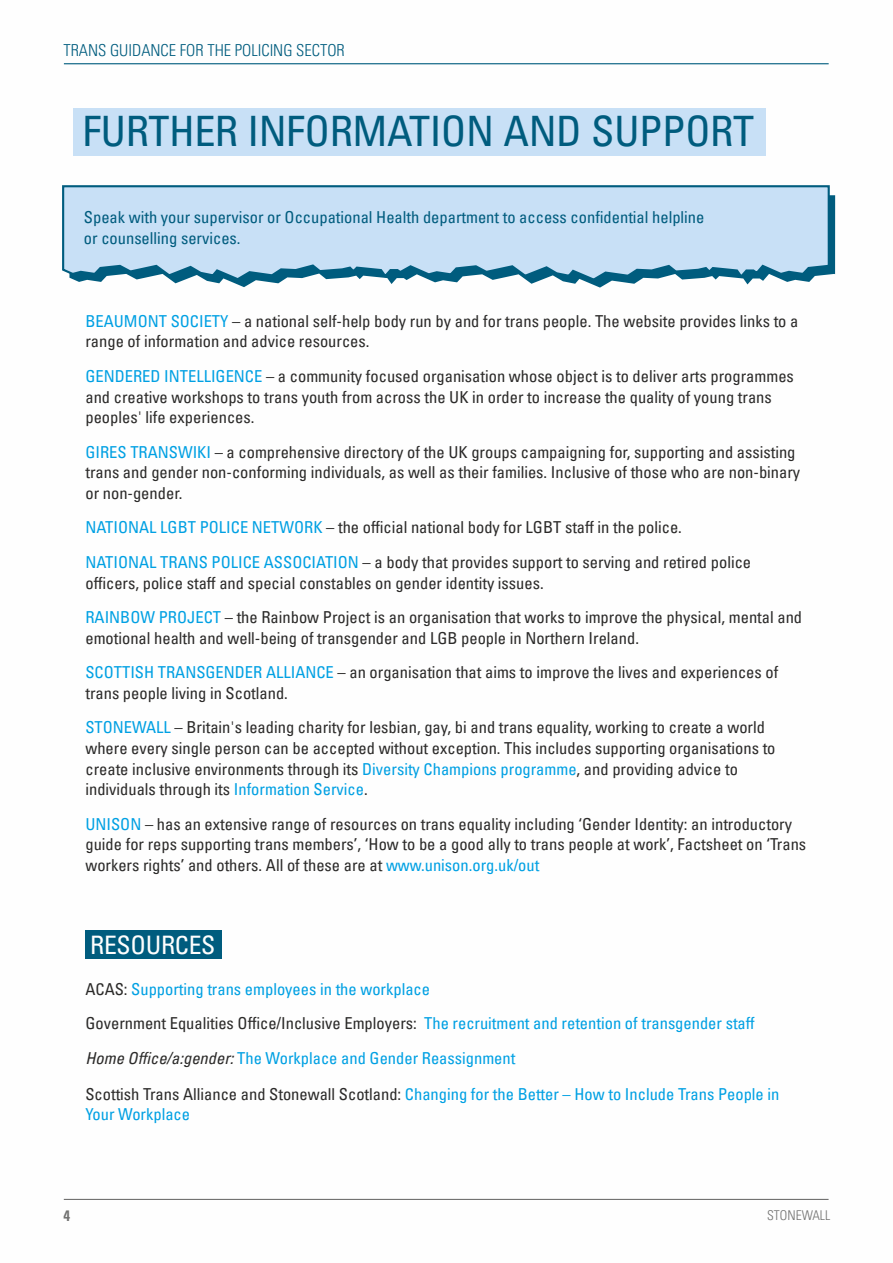
<style>
.page{position:relative;width:893px;height:1263px;background:#fff}
.page>*{position:absolute;margin:0;border:0;box-sizing:border-box;transform-origin:0 0}
.t1{font:condensed 42px "Univers LT Pro";letter-spacing:-.01em;color:#005c7e}
.t2{font:condensed 25.5px "Univers LT Pro";letter-spacing:-.01em;color:#fefefe}
.t3{font:condensed 16.5px/20.5px "Univers LT Pro";color:#2b2a29}
.t4{font:condensed 16.5px/34.8px "Univers LT Pro";color:#00a0e3}
.t5{font:condensed 16.5px/20.5px "Univers LT Pro";color:#005c7e}
.t6{font:300 condensed 16.5px "Univers LT Pro";color:#005c7e}
.t7{font:700 condensed 15px "Univers LT Pro";color:#727271}
.t8{font:300 condensed 13.5px "Univers LT Pro";color:#727271}
.s1{color:#00a0e3}
.s2{color:#2b2a29}
.s3{font-style:italic;color:#2b2a29}
</style>
<div class="page">
<div style="left:85px;top:930px;width:137px;height:29px;background:#005c7e"></div>
<hr style="left:64px;top:63px;width:765px;height:1px;background:#005c7e">
<hr style="left:64px;top:1199px;width:765px;height:1px;background:#727271">
<div style="left:73px;top:108px;width:692px;height:47px;background:#c8e0f6"></div>
<svg style="left:174px;top:195px;width:661px;height:93px"></svg>
<svg style="left:62px;top:185px;width:769px;height:97px;background:#b1d1e7"></svg>
<p class="t6" style="left:63px;top:44px;width:283px">TRANS GUIDANCE FOR THE POLICING SECTOR</p>
<h1 class="t1" style="left:82px;top:105px;width:673px">FURTHER INFORMATION AND SUPPORT</h1>
<p class="t5" style="left:84px;top:207px;width:622px">Speak with your supervisor or Occupational Health department to access confidential helpline or counselling services.</p>
<p class="t3" style="left:85px;top:310px;width:714px"><span class="s1">BEAUMONT SOCIETY</span> – a national self-help body run by and for trans people. The website provides links to a range of information and advice resources.</p>
<p class="t3" style="left:85px;top:365px;width:710px"><span class="s1">GENDERED INTELLIGENCE</span> – a community focused organisation whose object is to deliver arts programmes and creative workshops to trans youth from across the UK in order to increase the quality of young trans peoples' life experiences.</p>
<p class="t3" style="left:85px;top:441px;width:716px"><span class="s1">GIRES TRANSWIKI</span> – a comprehensive directory of the UK groups campaigning for, supporting and assisting trans and gender non-conforming individuals, as well as their families. Inclusive of those who are non-binary or non-gender.</p>
<p class="t3" style="left:85px;top:510px;width:667px;line-height:34.5px"><span class="s1">NATIONAL LGBT POLICE NETWORK</span> – the official national body for LGBT staff in the police.<br><span class="s1">NATIONAL TRANS POLICE ASSOCIATION</span> – a body that provides support to serving and retired police</p>
<p class="t3" style="left:85px;top:565px;width:718px;line-height:34.5px">officers, police staff and special constables on gender identity issues.<br><span class="s1">RAINBOW PROJECT</span> – the Rainbow Project is an organisation that works to improve the physical, mental and</p>
<p class="t3" style="left:85px;top:620px;width:694px;line-height:34.5px">emotional health and well-being of transgender and LGB people in Northern Ireland.<br><span class="s1">SCOTTISH TRANSGENDER ALLIANCE</span> – an organisation that aims to improve the lives and experiences of</p>
<p class="t3" style="left:85px;top:675px;width:681px;line-height:34.5px">trans people living in Scotland.<br><span class="s1">STONEWALL</span> – Britain's leading charity for lesbian, gay, bi and trans equality, working to create a world</p>
<p class="t3" style="left:85px;top:737px;width:692px">where every single person can be accepted without exception. This includes supporting organisations to create inclusive environments through its <span class="s1">Diversity Champions programme</span>, and providing advice to individuals through its <span class="s1">Information Service</span>.</p>
<p class="t3" style="left:85px;top:813px;width:722px"><span class="s1">UNISON</span> – has an extensive range of resources on trans equality including ‘Gender Identity: an introductory guide for reps supporting trans members’, ‘How to be a good ally to trans people at work’, Factsheet on ‘Trans workers rights’ and others. All of these are at <span class="s1">www.unison.org.uk/out</span></p>
<h2 class="t2" style="left:90px;top:929px;width:127px">RESOURCES</h2>
<p class="t4" style="left:85px;top:971px;width:695px"><span class="s2">ACAS:</span> Supporting trans employees in the workplace<br><span class="s2">Government Equalities Office/Inclusive Employers:</span> The recruitment and retention of transgender staff <span class="s3">Home Office/a:gender:</span> The Workplace and Gender Reassignment<br><span class="s2">Scottish Trans Alliance and Stonewall Scotland:</span> Changing for the Better – How to Include Trans People in</p>
<p class="t4" style="left:85px;top:1096px;width:106px">Your Workplace</p>
<p class="t7" style="left:64px;top:1210px;width:8px">4</p>
<p class="t8" style="left:767px;top:1210px;width:65px">STONEWALL</p>
</div>
